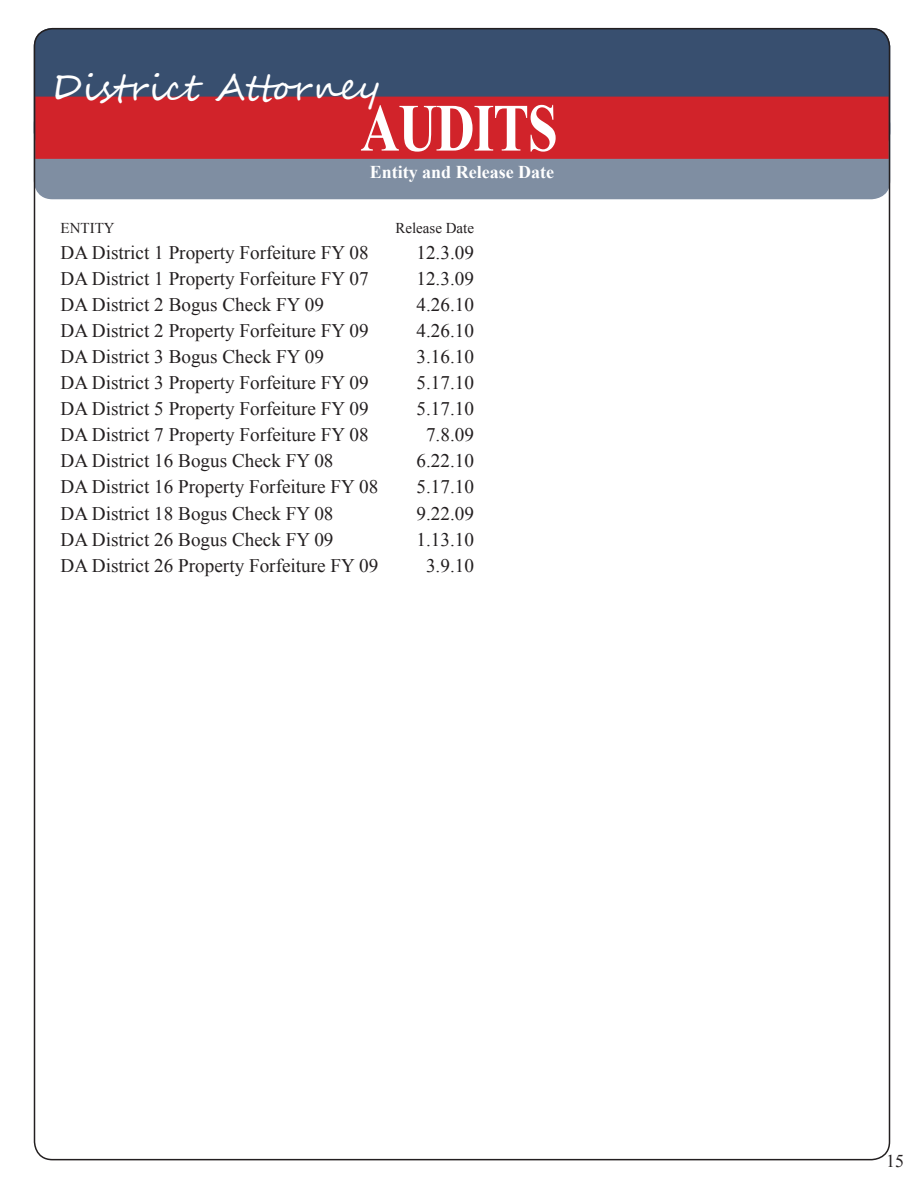
<style>
.page{position:relative;width:918px;height:1188px;background:#fff}
.page>*{position:absolute;margin:0;border:0;box-sizing:border-box;transform-origin:0 0}
.t1{font:700 67.5px "Times New Roman";letter-spacing:-.025em;color:#fff;scale:.8 1}
.t2{font:36px "Segoe Script";color:#fff}
.t3{font:19.2px "Times New Roman";color:#231f20}
.t4{font:700 18px "Times New Roman";color:#fff}
.t5{font:18px "Times New Roman";color:#231f20}
.t6{font:15px "Times New Roman";color:#231f20}
</style>
<div class="page">
<div style="left:34px;top:106px;width:856px;height:93px;background:#7f8ea2;border-radius:18px"></div>
<div style="left:34px;top:105px;width:856px;height:94px;border:2px solid #384f6f;border-radius:18px"></div>
<div style="left:34px;top:29px;width:856px;height:121px;background:#384f6f;border-radius:18px"></div>
<div style="left:35px;top:97px;width:854px;height:62px;background:#d1232a;border:2px solid #d1232a"></div>
<p class="t2" style="left:51px;top:58px;width:330px">District Attorney</p>
<p class="t1" style="left:361px;top:81px;width:248px">AUDITS</p>
<p class="t4" style="left:370px;top:159px;width:186px">Entity and Release Date</p>
<p class="t6" style="left:61px;top:218px;width:56px">ENTITY</p>
<p class="t6" style="left:395px;top:218px;width:80px">Release Date</p>
<p class="t3" style="left:61px;top:240px;width:310px">DA District 1 Property Forfeiture FY 08</p>
<p class="t3" style="left:416px;top:240px;width:59px">12.3.09</p>
<p class="t3" style="left:61px;top:266px;width:310px">DA District 1 Property Forfeiture FY 07</p>
<p class="t3" style="left:416px;top:266px;width:59px">12.3.09</p>
<p class="t3" style="left:61px;top:292px;width:265px">DA District 2 Bogus Check FY 09</p>
<p class="t3" style="left:416px;top:292px;width:59px">4.26.10</p>
<p class="t3" style="left:61px;top:318px;width:310px">DA District 2 Property Forfeiture FY 09</p>
<p class="t3" style="left:416px;top:318px;width:59px">4.26.10</p>
<p class="t3" style="left:61px;top:344px;width:265px">DA District 3 Bogus Check FY 09</p>
<p class="t3" style="left:416px;top:344px;width:59px">3.16.10</p>
<p class="t3" style="left:61px;top:370px;width:310px">DA District 3 Property Forfeiture FY 09</p>
<p class="t3" style="left:416px;top:370px;width:59px">5.17.10</p>
<p class="t3" style="left:61px;top:396px;width:310px">DA District 5 Property Forfeiture FY 09</p>
<p class="t3" style="left:416px;top:396px;width:59px">5.17.10</p>
<p class="t3" style="left:61px;top:422px;width:310px">DA District 7 Property Forfeiture FY 08</p>
<p class="t3" style="left:426px;top:422px;width:49px">7.8.09</p>
<p class="t3" style="left:61px;top:448px;width:274px">DA District 16 Bogus Check FY 08</p>
<p class="t3" style="left:416px;top:448px;width:59px">6.22.10</p>
<p class="t3" style="left:61px;top:474px;width:319px">DA District 16 Property Forfeiture FY 08</p>
<p class="t3" style="left:416px;top:474px;width:59px">5.17.10</p>
<p class="t3" style="left:61px;top:500px;width:274px">DA District 18 Bogus Check FY 08</p>
<p class="t3" style="left:416px;top:500px;width:59px">9.22.09</p>
<p class="t3" style="left:61px;top:526px;width:274px">DA District 26 Bogus Check FY 09</p>
<p class="t3" style="left:416px;top:526px;width:59px">1.13.10</p>
<p class="t3" style="left:61px;top:552px;width:319px">DA District 26 Property Forfeiture FY 09</p>
<p class="t3" style="left:426px;top:552px;width:49px">3.9.10</p>
<p class="t5" style="left:886px;top:1149px;width:19px">15</p>
</div>
